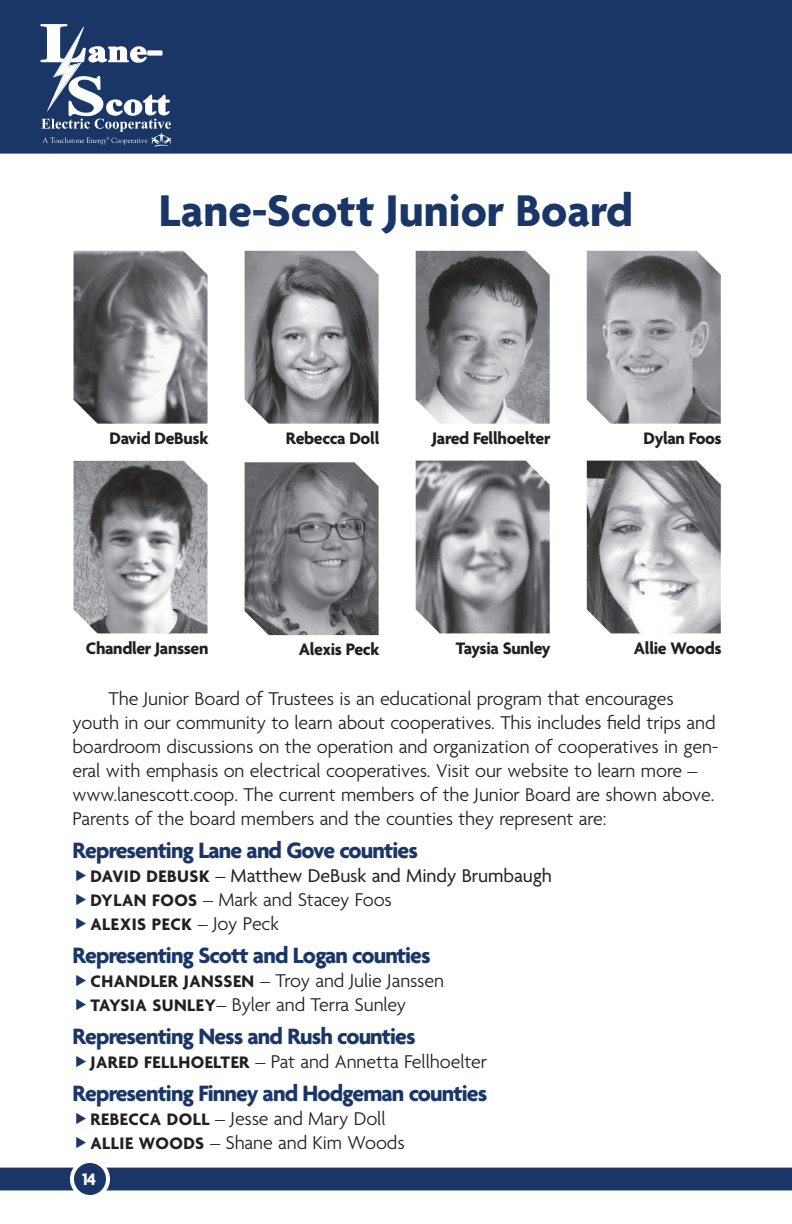
<style>
.page{position:relative;width:792px;height:1224px;background:#fff}
.page>*{position:absolute;margin:0;border:0;box-sizing:border-box;transform-origin:0 0}
.t1{font:700 48px "Agenda";color:#193667}
.t2{font:700 24px "Agenda";letter-spacing:-.035em;color:#193667}
.t3{font:300 20px/24px "Agenda";letter-spacing:-.005em;color:#231f20}
.t4{font:20px/24px "Agenda";letter-spacing:-.005em;color:#231f20}
.t5{font:700 18px "Agenda";letter-spacing:-.02em;color:#231f20}
.t6{font:700 18px "Agenda";letter-spacing:.025em;color:#231f20}
.t7{font:700 18px "Agenda";color:#fff}
.s1{font-weight:700;font-size:18px}
.s2{font-weight:300}
.s3{font-weight:300;font-size:20px}
</style>
<div class="page">
<div style="left:0;top:1168px;width:792px;height:22px;background:#193667"></div>
<div style="left:0;top:0;width:792px;height:154px;background:#193667"></div>
<div style="left:72px;top:1161px;width:36px;height:36px;background:#193667;border-radius:50%"></div>
<div style="left:70px;top:1159px;width:40px;height:40px;border:4px solid #fff;border-radius:50%"></div>
<svg style="left:40px;top:24px;width:131px;height:123px"></svg>
<img style="left:245px;top:462px;width:134px;height:173px">
<img style="left:74px;top:251px;width:134px;height:173px">
<img style="left:245px;top:251px;width:134px;height:173px">
<img style="left:416px;top:251px;width:134px;height:173px">
<img style="left:587px;top:251px;width:134px;height:173px">
<img style="left:74px;top:461px;width:134px;height:172px">
<img style="left:587px;top:461px;width:134px;height:172px">
<img style="left:416px;top:461px;width:134px;height:172px">
<h1 class="t1" style="left:159px;top:185px;width:476px">Lane-Scott Junior Board</h1>
<p class="t5" style="left:110px;top:428px;width:100px">David DeBusk</p>
<p class="t5" style="left:286px;top:428px;width:95px">Rebecca Doll</p>
<p class="t5" style="left:432px;top:428px;width:120px">Jared Fellhoelter</p>
<p class="t5" style="left:643px;top:428px;width:80px">Dylan Foos</p>
<p class="t5" style="left:86px;top:638px;width:124px">Chandler Janssen</p>
<p class="t5" style="left:456px;top:638px;width:96px">Taysia Sunley</p>
<p class="t5" style="left:634px;top:638px;width:89px">Allie Woods</p>
<p class="t5" style="left:299px;top:640px;width:82px">Alexis Peck</p>
<p class="t3" style="left:72px;top:688px;width:648px;text-indent:36px">The Junior Board of Trustees is an educational program that encourages youth in our community to learn about cooperatives. This includes field trips and boardroom discussions on the operation and organization of cooperatives in gen&shy;eral with emphasis on electrical cooperatives. Visit our website to learn more – www.lanescott.coop. The current members of the Junior Board are shown above.<br>Parents of the board members and the counties they represent are:</p>
<p class="t2" style="left:72px;top:837px;width:347px">Representing Lane and Gove counties</p>
<p class="t4" style="left:91px;top:865px;width:463px"><span class="s1">DAVID DEBUSK</span> – Matthew DeBusk and Mindy Brumbaugh<br><span class="s1">DYLAN FOOS</span> <span class="s2">– Mark and Stacey Foos</span></p>
<p class="t6" style="left:91px;top:914px;width:190px">ALEXIS PECK <span class="s3">– Joy Peck</span></p>
<p class="t2" style="left:72px;top:942px;width:360px">Representing Scott and Logan counties</p>
<p class="t3" style="left:91px;top:970px;width:355px"><span class="s1">CHANDLER JANSSEN</span> – Troy and Julie Janssen<br><span class="s1">TAYSIA SUNLEY</span>– Byler and Terra Sunley</p>
<p class="t2" style="left:72px;top:1023px;width:345px">Representing Ness and Rush counties</p>
<p class="t3" style="left:91px;top:1051px;width:398px"><span class="s1">JARED FELLHOELTER</span> – Pat and Annetta Fellhoelter</p>
<p class="t2" style="left:72px;top:1080px;width:416px">Representing Finney and Hodgeman counties</p>
<p class="t3" style="left:91px;top:1108px;width:316px"><span class="s1">REBECCA DOLL</span> – Jesse and Mary Doll<br><span class="s1">ALLIE WOODS</span> – Shane and Kim Woods</p>
<p class="t7" style="left:82px;top:1170px;width:16px">14</p>
</div>
